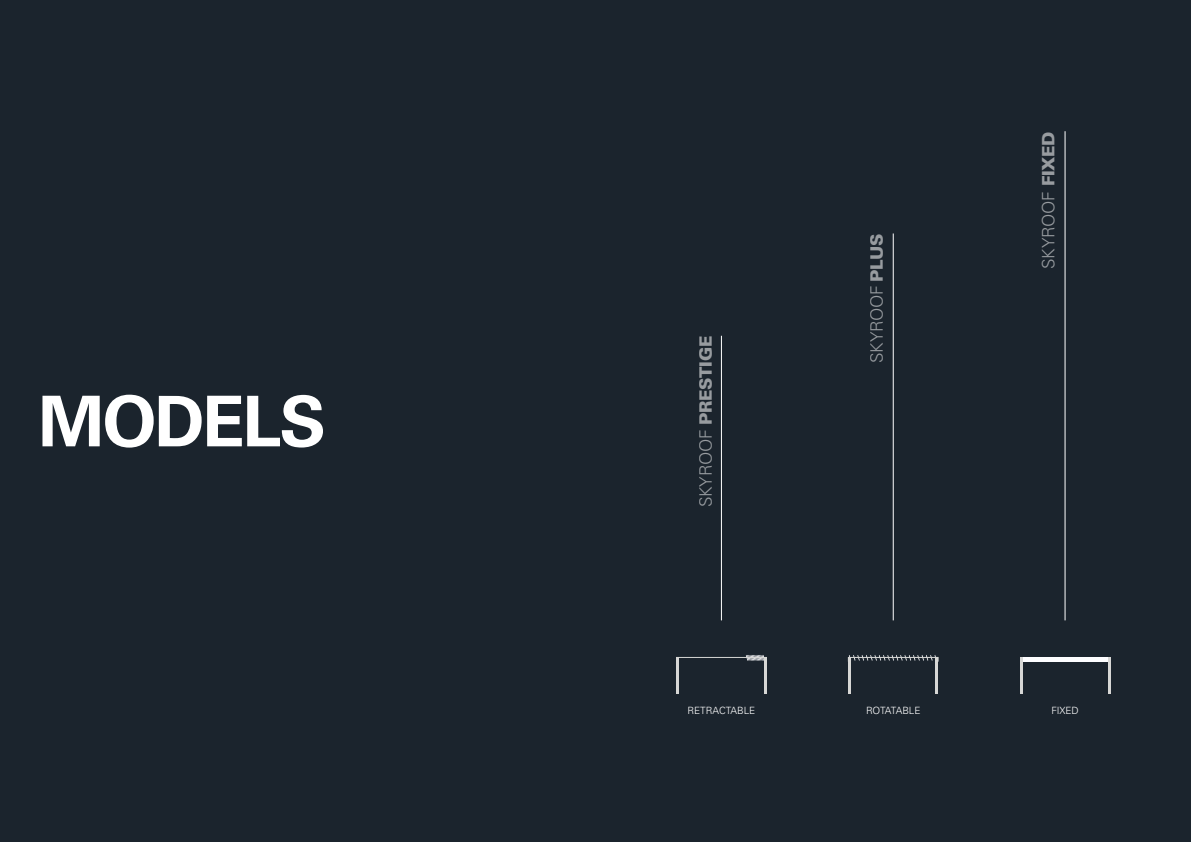
<style>
.page{position:relative;width:1191px;height:842px;background:#1b242d}
.page>*{position:absolute;margin:0;border:0;box-sizing:border-box;transform-origin:0 0}
.t1{font:700 70px "Univers LT Pro 65";letter-spacing:-.035em;color:#fff}
.t2{font:300 17.1px "Univers LT Pro 45";letter-spacing:-.02em;color:#fff}
.t3{font:900 17.1px "Univers LT Pro 75";letter-spacing:-.015em;color:#fff}
.t4{font:300 10px "Univers LT Pro 45";letter-spacing:-.015em;color:#fff}
.s1{font-family:"Univers LT Pro 45";font-weight:300}
.s2{font-family:"Univers LT Pro 75";font-weight:900}
</style>
<div class="page">
<hr style="left:763px;top:657px;width:3px;height:37px;background:#d7d7d5">
<hr style="left:676px;top:657px;width:3px;height:37px;background:#d7d7d5">
<svg style="left:746px;top:655px;width:18px;height:5px"></svg>
<div style="left:676px;top:657px;width:90px;height:5px;border:1px solid #d7d7d5"></div>
<hr style="left:721px;top:336px;width:1px;height:284px;background:#fff">
<svg style="left:849px;top:655px;width:87px;height:5px"></svg>
<hr style="left:935px;top:657px;width:3px;height:37px;background:#d7d7d5">
<hr style="left:848px;top:657px;width:3px;height:37px;background:#d7d7d5">
<div style="left:848px;top:657px;width:90px;height:5px;border:1px solid #d7d7d5"></div>
<hr style="left:892px;top:233px;width:1px;height:387px;background:#fff">
<div style="left:1019px;top:657px;width:91px;height:5px;background:#fdfdff"></div>
<hr style="left:1107px;top:657px;width:3px;height:37px;background:#d7d7d5">
<hr style="left:1019px;top:657px;width:3px;height:37px;background:#d7d7d5">
<hr style="left:1064px;top:131px;width:1px;height:489px;background:#fff">
<h1 class="t1" style="left:38px;top:372px;width:289px">MODELS</h1>
<h2 class="t3" style="left:694px;top:507px;width:173px;rotate:-90deg"><span class="s1">SKYROOF</span> PRESTIGE</h2>
<p class="t4" style="left:687px;top:704px;width:69px">RETRACTABLE</p>
<h2 class="t2" style="left:865px;top:363px;width:131px;rotate:-90deg">SKYROOF <span class="s2">PLUS</span></h2>
<p class="t4" style="left:866px;top:704px;width:56px">ROTATABLE</p>
<h2 class="t2" style="left:1037px;top:269px;width:139px;rotate:-90deg">SKYROOF <span class="s2">FIXED</span></h2>
<p class="t4" style="left:1051px;top:704px;width:29px">FIXED</p>
</div>
